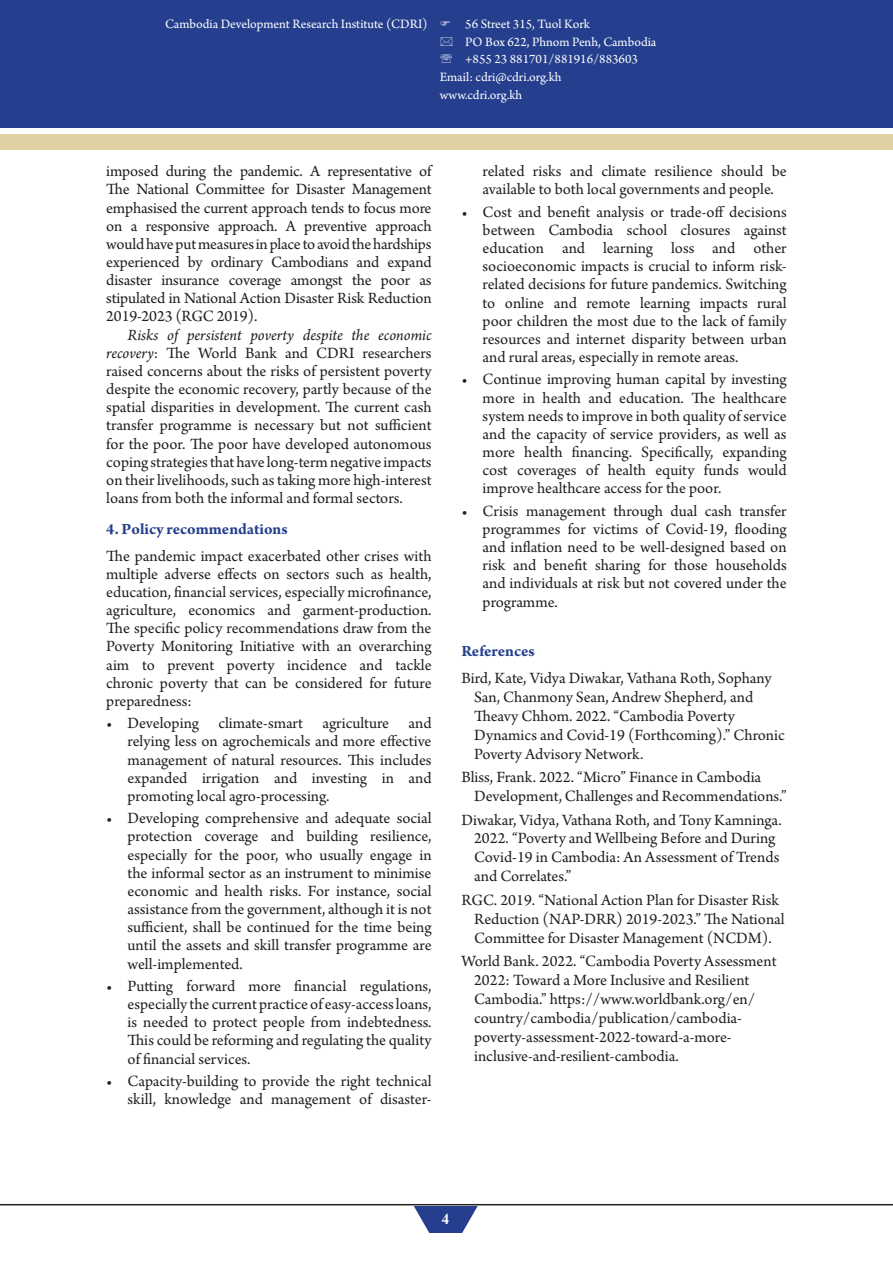
<style>
.page{position:relative;width:893px;height:1263px;background:#fff}
.page>*{position:absolute;margin:0;border:0;box-sizing:border-box;transform-origin:0 0}
.No_Spacing{font:16.5px/18.1px "Arno Pro";color:#231f20;text-align:justify}
.Heading_1{font:700 16.5px "Arno Pro";color:#253f8e}
.t1{font:700 15px "Times New Roman";color:#fff}
.t2{font:13.5px "Arno Pro";color:#fff}
.s1{font-style:italic}
</style>
<div class="page">
<svg style="left:413px;top:1205px;width:65px;height:28px"></svg>
<hr style="left:0;top:1204px;width:893px;height:1px;background:#231f20">
<div style="left:0;top:135px;width:893px;height:15px;background:#e0d1a2"></div>
<div style="left:0;top:0;width:893px;height:128px;background:#253f8e"></div>
<p class="t2" style="left:165px;top:16px;width:264px">Cambodia Development Research Institute (CDRI)</p>
<p class="t2" style="left:465px;top:16px;width:126px">56 Street 315, Tuol Kork</p>
<p class="t2" style="left:465px;top:34px;width:193px">PO Box 622, Phnom Penh, Cambodia</p>
<p class="t2" style="left:465px;top:51px;width:174px">+855 23 881701/881916/883603</p>
<p class="t2" style="left:440px;top:69px;width:123px">Email: cdri@cdri.org.kh</p>
<p class="t2" style="left:440px;top:87px;width:84px">www.cdri.org.kh</p>
<p class="No_Spacing" style="left:106px;top:163px;width:327px">imposed during the pandemic. A representative of The National Committee for Disaster Management emphasised the current approach tends to focus more on a responsive approach. A preventive approach would have put measures in place to avoid the hardships experienced by ordinary Cambodians and expand disaster insurance coverage amongst the poor as stipulated in National Action Disaster Risk Reduction 2019-2023 (RGC 2019).</p>
<p class="No_Spacing" style="left:106px;top:326px;width:327px;text-indent:21px"><span class="s1">Risks of persistent poverty despite the economic recovery</span>: The World Bank and CDRI researchers raised concerns about the risks of persistent poverty despite the economic recovery, partly because of the spatial disparities in development. The current cash transfer programme is necessary but not sufficient for the poor. The poor have developed autonomous coping strategies that have long-term negative impacts on their livelihoods, such as taking more high-interest loans from both the informal and formal sectors.</p>
<p class="Heading_1" style="left:106px;top:519px;width:183px">4. Policy recommendations</p>
<p class="No_Spacing" style="left:106px;top:547px;width:327px">The pandemic impact exacerbated other crises with multiple adverse effects on sectors such as health, education, financial services, especially microfinance, agriculture, economics and garment-production.<br>The specific policy recommendations draw from the Poverty Monitoring Initiative with an overarching aim to prevent poverty incidence and tackle chronic poverty that can be considered for future preparedness:</p>
<p class="No_Spacing" style="left:128px;top:715px;width:306px;text-indent:-21px">• Developing climate-smart agriculture and relying less on agrochemicals and more effective management of natural resources. This includes expanded irrigation and investing in and promoting local agro-processing.</p>
<p class="No_Spacing" style="left:128px;top:810px;width:306px;text-indent:-21px">• Developing comprehensive and adequate social protection coverage and building resilience, especially for the poor, who usually engage in the informal sector as an instrument to minimise economic and health risks. For instance, social assistance from the government, although it is not sufficient, shall be continued for the time being until the assets and skill transfer programme are well-implemented.</p>
<p class="No_Spacing" style="left:128px;top:978px;width:306px;text-indent:-21px">• Putting forward more financial regulations, especially the current practice of easy-access loans, is needed to protect people from indebtedness.<br>This could be reforming and regulating the quality of financial services.</p>
<p class="No_Spacing" style="left:106px;top:1073px;width:327px;text-align:right">• Capacity-building to provide the right technical skill, knowledge and management of disaster-</p>
<p class="No_Spacing" style="left:483px;top:163px;width:305px">related risks and climate resilience should be available to both local governments and people.</p>
<p class="No_Spacing" style="left:483px;top:204px;width:306px;text-indent:-21px">• Cost and benefit analysis or trade-off decisions between Cambodia school closures against education and learning loss and other socioeconomic impacts is crucial to inform risk&shy;related decisions for future pandemics. Switching to online and remote learning impacts rural poor children the most due to the lack of family resources and internet disparity between urban and rural areas, especially in remote areas.</p>
<p class="No_Spacing" style="left:483px;top:371px;width:306px;text-indent:-21px">• Continue improving human capital by investing more in health and education. The healthcare system needs to improve in both quality of service and the capacity of service providers, as well as more health financing. Specifically, expanding cost coverages of health equity funds would improve healthcare access for the poor.</p>
<p class="No_Spacing" style="left:483px;top:503px;width:306px;text-indent:-21px">• Crisis management through dual cash transfer programmes for victims of Covid-19, flooding and inflation need to be well-designed based on risk and benefit sharing for those households and individuals at risk but not covered under the programme.</p>
<p class="Heading_1" style="left:461px;top:641px;width:75px">References</p>
<p class="No_Spacing" style="left:474px;top:669px;width:312px;line-height:19px;text-align:left;text-indent:-13px">Bird, Kate, Vidya Diwakar, Vathana Roth, Sophany San, Chanmony Sean, Andrew Shepherd, and Theavy Chhom. 2022. “Cambodia Poverty Dynamics and Covid-19 (Forthcoming).” Chronic Poverty Advisory Network.</p>
<p class="No_Spacing" style="left:474px;top:769px;width:314px;line-height:19px;text-indent:-13px">Bliss, Frank. 2022. “Micro” Finance in Cambodia<br>Development, Challenges and Recommendations.”</p>
<p class="No_Spacing" style="left:474px;top:811px;width:309px;line-height:19px;text-align:left;text-indent:-13px">Diwakar, Vidya, Vathana Roth, and Tony Kamninga.<br>2022. “Poverty and Wellbeing Before and During Covid-19 in Cambodia: An Assessment of Trends and Correlates.”</p>
<p class="No_Spacing" style="left:474px;top:891px;width:312px;line-height:18.9px;text-align:left;text-indent:-13px">RGC. 2019. “National Action Plan for Disaster Risk<br>Reduction (NAP-DRR) 2019-2023.” The National<br>Committee for Disaster Management (NCDM).</p>
<p class="No_Spacing" style="left:474px;top:952px;width:304px;line-height:18.9px;text-align:left;text-indent:-13px">World Bank. 2022. “Cambodia Poverty Assessment 2022: Toward a More Inclusive and Resilient Cambodia.” https://www.worldbank.org/en/ country/cambodia/publication/cambodia&shy;poverty-assessment-2022-toward-a-more&shy;inclusive-and-resilient-cambodia.</p>
<p class="t1" style="left:442px;top:1208px;width:9px">4</p>
</div>
